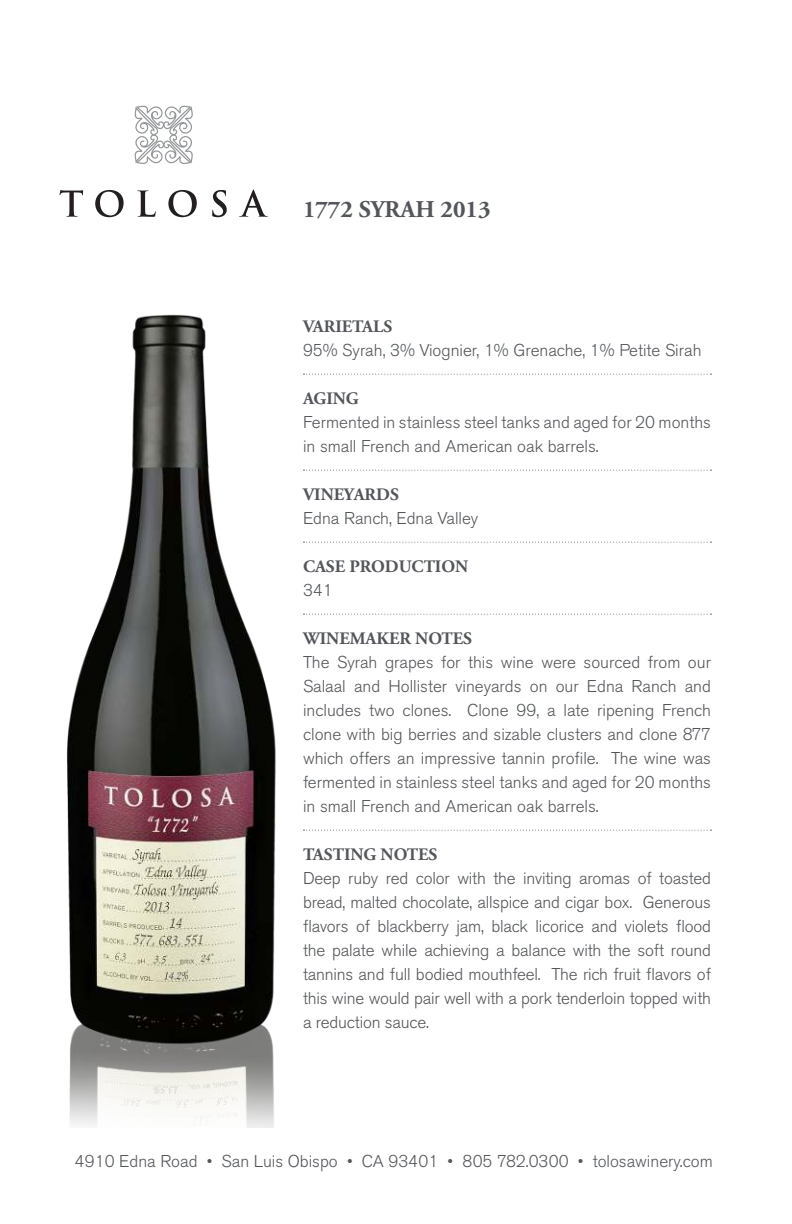
<style>
.page{position:relative;width:792px;height:1224px;background:#fff}
.page>*{position:absolute;margin:0;border:0;box-sizing:border-box;transform-origin:0 0}
.t1{font:700 24px "Adobe Garamond Pro";color:#54565b}
.t2{font:700 17.6px "Adobe Garamond Pro";color:#54565b}
.t3{font:300 17px/24px "Akzidenz Grotesk BE";color:#54565b;text-align:justify}
</style>
<div class="page">
<img style="left:66px;top:314px;width:210px;height:814px">
<svg style="left:304px;top:374px;width:408px;height:1px"></svg>
<svg style="left:304px;top:470px;width:408px;height:1px"></svg>
<svg style="left:304px;top:542px;width:408px;height:1px"></svg>
<svg style="left:304px;top:614px;width:408px;height:1px"></svg>
<svg style="left:304px;top:830px;width:408px;height:1px"></svg>
<svg style="left:60px;top:190px;width:23px;height:27px"></svg>
<svg style="left:95px;top:190px;width:29px;height:27px"></svg>
<svg style="left:137px;top:190px;width:19px;height:27px"></svg>
<svg style="left:168px;top:190px;width:29px;height:27px"></svg>
<svg style="left:212px;top:190px;width:15px;height:27px"></svg>
<svg style="left:239px;top:190px;width:29px;height:27px"></svg>
<svg style="left:134px;top:105px;width:59px;height:59px"></svg>
<h1 class="t1" style="left:303px;top:195px;width:189px">1772 SYRAH 2013</h1>
<p class="t2" style="left:303px;top:315px;width:91px">VARIETALS</p>
<p class="t3" style="left:303px;top:339px;width:400px">95% Syrah, 3% Viognier, 1% Grenache, 1% Petite Sirah</p>
<p class="t2" style="left:303px;top:387px;width:57px">AGING</p>
<p class="t3" style="left:303px;top:411px;width:410px">Fermented in stainless steel tanks and aged for 20 months in small French and American oak barrels.</p>
<p class="t2" style="left:303px;top:483px;width:98px">VINEYARDS</p>
<p class="t3" style="left:303px;top:507px;width:177px">Edna Ranch, Edna Valley</p>
<p class="t2" style="left:303px;top:555px;width:167px">CASE PRODUCTION</p>
<p class="t3" style="left:303px;top:579px;width:31px">341</p>
<p class="t2" style="left:303px;top:627px;width:171px">WINEMAKER NOTES</p>
<p class="t3" style="left:303px;top:651px;width:410px">The Syrah grapes for this wine were sourced from our Salaal and Hollister vineyards on our Edna Ranch and includes two clones. Clone 99, a late ripening French clone with big berries and sizable clusters and clone 877 which offers an impressive tannin profile. The wine was fermented in stainless steel tanks and aged for 20 months in small French and American oak barrels.</p>
<p class="t2" style="left:303px;top:843px;width:136px">TASTING NOTES</p>
<p class="t3" style="left:303px;top:867px;width:410px">Deep ruby red color with the inviting aromas of toasted bread, malted chocolate, allspice and cigar box. Generous flavors of blackberry jam, black licorice and violets flood the palate while achieving a balance with the soft round tannins and full bodied mouthfeel. The rich fruit flavors of this wine would pair well with a pork tenderloin topped with a reduction sauce.</p>
<p class="t3" style="left:75px;top:1151px;width:640px">4910 Edna Road • San Luis Obispo • CA 93401 • 805 782.0300 • tolosawinery.com</p>
</div>
